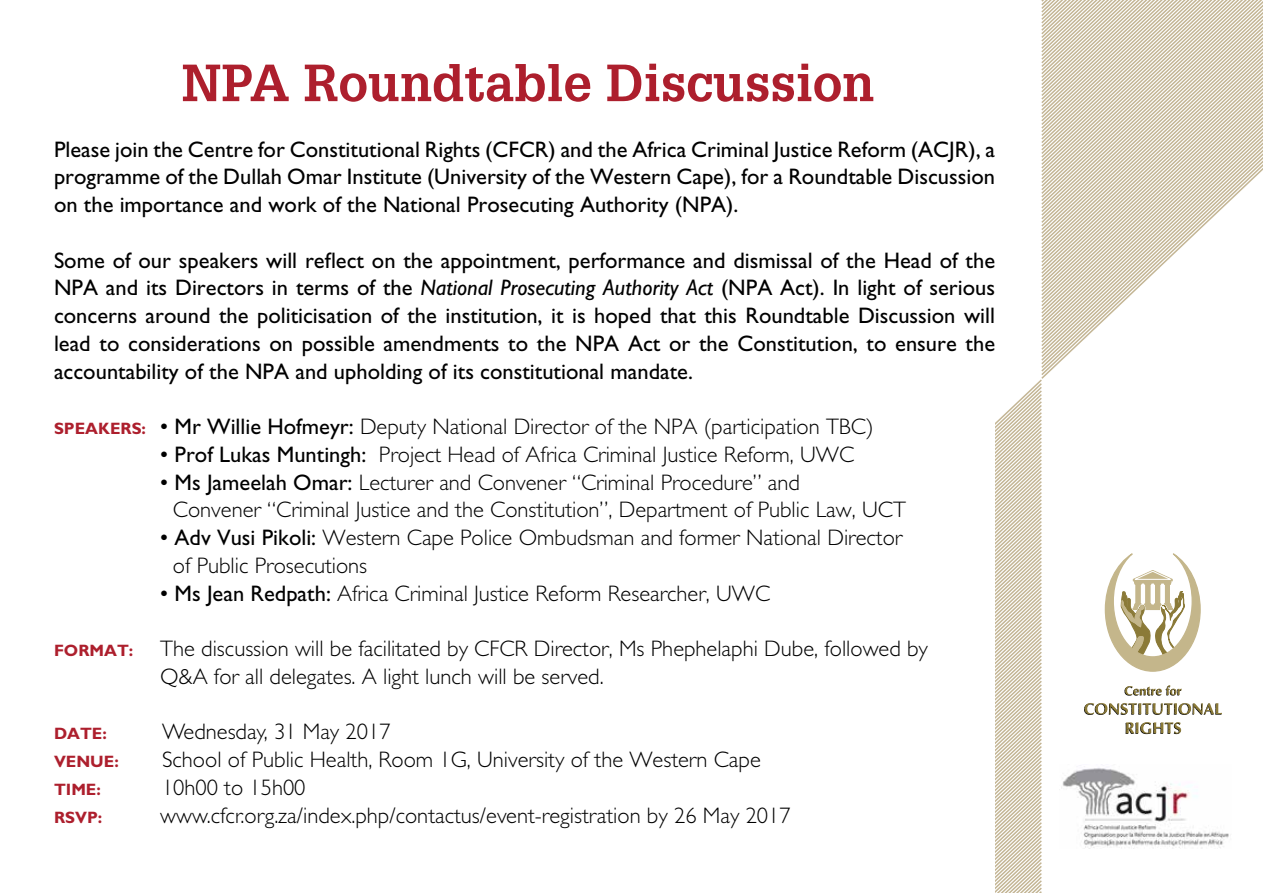
<style>
.page{position:relative;width:1263px;height:893px;background:#fff}
.page>*{position:absolute;margin:0;border:0;box-sizing:border-box;transform-origin:0 0}
.t1{font:700 51px "Glypha LT Std";color:#ad1f2d}
.t2{font:300 22.5px/27.8px "Gill Sans Std";color:#000}
.t3{font:22.5px/27.8px "Gill Sans Std";color:#000;text-align:justify}
.t4{font:700 16.5px "Gill Sans Std";color:#ad1f2d}
.s1{font-style:italic}
.s2{font-weight:700;font-size:16.5px;color:#ad1f2d}
.s3{font-weight:400}
</style>
<div class="page">
<svg style="left:1125px;top:722px;width:56px;height:12px"></svg>
<svg style="left:1084px;top:703px;width:138px;height:12px"></svg>
<svg style="left:1124px;top:685px;width:58px;height:11px"></svg>
<svg style="left:1104px;top:553px;width:97px;height:119px"></svg>
<img style="left:1061px;top:766px;width:168px;height:82px">
<svg style="left:1041px;top:351px;width:31px;height:22px"></svg>
<svg style="left:1041px;top:199px;width:191px;height:152px"></svg>
<svg style="left:1041px;top:0;width:222px;height:199px"></svg>
<svg style="left:995px;top:396px;width:47px;height:69px"></svg>
<svg style="left:995px;top:833px;width:47px;height:60px"></svg>
<svg style="left:995px;top:746px;width:47px;height:87px"></svg>
<svg style="left:995px;top:465px;width:47px;height:281px"></svg>
<h1 class="t1" style="left:182px;top:51px;width:694px">NPA Roundtable Discussion</h1>
<p class="t3" style="left:54px;top:135px;width:942px">Please join the Centre for Constitutional Rights (CFCR) and the Africa Criminal Justice Reform (ACJR), a programme of the Dullah Omar Institute (University of the Western Cape), for a Roundtable Discussion on the importance and work of the National Prosecuting Authority (NPA).</p>
<p class="t3" style="left:54px;top:246px;width:943px">Some of our speakers will reflect on the appointment, performance and dismissal of the Head of the NPA and its Directors in terms of the <span class="s1">National Prosecuting Authority Act</span> (NPA Act). In light of serious concerns around the politicisation of the institution, it is hoped that this Roundtable Discussion will lead to considerations on possible amendments to the NPA Act or the Constitution, to ensure the accountability of the NPA and upholding of its constitutional mandate.</p>
<p class="t2" style="left:54px;top:413px;width:821px"><span class="s2">SPEAKERS:</span> <span class="s3">• Mr Willie Hofmeyr:</span> Deputy National Director of the NPA (participation TBC)</p>
<p class="t2" style="left:160px;top:441px;width:695px"><span class="s3">• Prof Lukas Muntingh:</span> Project Head of Africa Criminal Justice Reform, UWC</p>
<p class="t2" style="left:173px;top:468px;width:735px;text-indent:-13px"><span class="s3">• Ms Jameelah Omar:</span> Lecturer and Convener “Criminal Procedure” and<br>Convener “Criminal Justice and the Constitution”, Department of Public Law, UCT</p>
<p class="t2" style="left:173px;top:524px;width:731px;text-indent:-13px"><span class="s3">• Adv Vusi Pikoli:</span> Western Cape Police Ombudsman and former National Director of Public Prosecutions</p>
<p class="t2" style="left:160px;top:579px;width:611px"><span class="s3">• Ms Jean Redpath:</span> Africa Criminal Justice Reform Researcher, UWC</p>
<p class="t2" style="left:160px;top:635px;width:769px;text-indent:-106px"><span class="s2">FORMAT:</span> The discussion will be facilitated by CFCR Director, Ms Phephelaphi Dube, followed by<br>Q&amp;A for all delegates. A light lunch will be served.</p>
<p class="t4" style="left:54px;top:724px;width:54px">DATE:</p>
<p class="t2" style="left:162px;top:718px;width:230px">Wednesday, 31 May 2017</p>
<p class="t4" style="left:54px;top:752px;width:66px">VENUE:</p>
<p class="t2" style="left:162px;top:746px;width:600px">School of Public Health, Room 1G, University of the Western Cape</p>
<p class="t4" style="left:54px;top:780px;width:48px">TIME:</p>
<p class="t2" style="left:162px;top:774px;width:145px">10h00 to 15h00</p>
<p class="t4" style="left:54px;top:807px;width:50px">RSVP:</p>
<p class="t2" style="left:160px;top:801px;width:632px">www.cfcr.org.za/index.php/contactus/event-registration by 26 May 2017</p>
</div>
